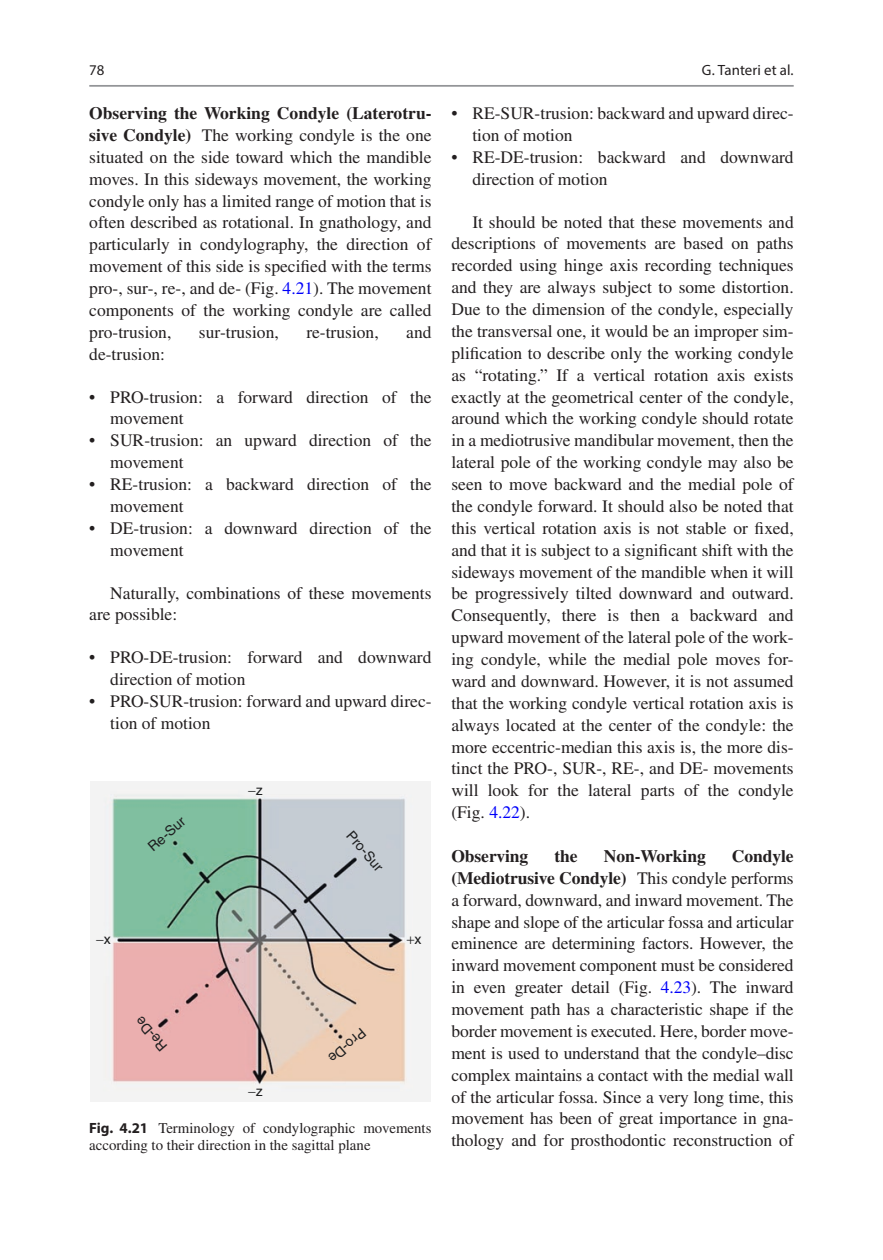
<style>
.page{position:relative;width:883px;height:1260px;background:#fff}
.page>*{position:absolute;margin:0;border:0;box-sizing:border-box;transform-origin:0 0}
.t1{font:17.5px/21.9px "Jtymnn Gqhjqf Times LT Std";color:#231f20}
.t2{font:700 17.5px/21.9px "Hswjwy Wfvxqg Times LT Std";letter-spacing:-.005em;color:#231f20;text-align:right}
.t3{font:14.88px/17.5px "Jtymnn Gqhjqf Times LT Std";color:#231f20}
.t4{font:14.88px "Ycygnd Hkxdyc Myriad Pro";letter-spacing:.005em;color:#231f20}
.t5{font:14.88px "Njxhdv Dcnyfd Myriad Pro";color:#231f20}
.t6{font:14px "Ndtscy Dtbqvr Helvetica";color:#1d1e1f}
.s1{font-family:"Hswjwy Wfvxqg Times LT Std";font-weight:700}
.s2{color:#0000fa}
.s3{font-family:"Xpjwbv Vywytw Myriad Pro";font-weight:700}
.s4{font-family:"Jtymnn Gqhjqf Times LT Std";font-weight:400}
</style>
<div class="page">
<img style="left:91px;top:782px;width:339px;height:319px">
<hr style="left:89px;top:85px;width:705px;height:2px;background:#939598">
<svg style="left:407px;top:937px;width:7px;height:7px"></svg>
<p class="t5" style="left:89px;top:61px;width:17px">78</p>
<p class="t2" style="left:89px;top:102px;width:344px">Observing the Working Condyle (Laterotru-</p>
<p class="t1" style="left:89px;top:124px;width:344px;text-align:justify"><span class="s1">sive Condyle)</span> The working condyle is the one situated on the side toward which the mandible moves. In this sideways movement, the working condyle only has a limited range of motion that is often described as rotational. In gnathology, and particularly in condylography, the direction of movement of this side is specified with the terms pro-, sur-, re-, and de- (Fig. <span class="s2">4.21</span>). The movement components of the working condyle are called pro-trusion,</p>
<p class="t1" style="left:199px;top:321px;width:81px">sur-trusion,</p>
<p class="t1" style="left:306px;top:321px;width:74px">re-trusion,</p>
<p class="t1" style="left:406px;top:321px;width:27px">and</p>
<p class="t1" style="left:89px;top:343px;width:77px">de-trusion:</p>
<p class="t1" style="left:110px;top:386px;width:323px;text-indent:-21px">• PRO-trusion: a forward direction of the movement</p>
<p class="t1" style="left:110px;top:429px;width:323px;text-indent:-21px">• SUR-trusion: an upward direction of the movement</p>
<p class="t1" style="left:110px;top:473px;width:323px;text-indent:-21px">• RE-trusion: a backward direction of the movement</p>
<p class="t1" style="left:110px;top:517px;width:323px;text-indent:-21px">• DE-trusion: a downward direction of the movement</p>
<p class="t1" style="left:89px;top:582px;width:344px;text-indent:21px">Naturally, combinations of these movements are possible:</p>
<p class="t1" style="left:110px;top:646px;width:323px;text-indent:-21px">• PRO-DE-trusion: forward and downward direction of motion</p>
<p class="t1" style="left:110px;top:690px;width:323px;text-indent:-21px">• PRO-SUR-trusion: forward and upward direc&shy;tion of motion</p>
<p class="t6" style="left:145px;top:842px;width:46px;rotate:-41deg">Re-Sur</p>
<p class="t6" style="left:248px;top:782px;width:16px">−z</p>
<p class="t6" style="left:355px;top:827px;width:50px;rotate:49deg">Pro-Sur</p>
<p class="t6" style="left:96px;top:931px;width:16px">−x</p>
<p class="t6" style="left:415px;top:931px;width:8px">x</p>
<p class="t6" style="left:158px;top:1054px;width:42px;rotate:-131deg">Re-De</p>
<p class="t6" style="left:248px;top:1083px;width:16px">−z</p>
<p class="t6" style="left:369px;top:1037px;width:46px;rotate:139deg">Pro-De</p>
<p class="t3" style="left:89px;top:1119px;width:344px"><span class="s3">Fig. 4.21</span> Terminology of condylographic movements according to their direction in the sagittal plane</p>
<p class="t4" style="left:702px;top:61px;width:93px">G. Tanteri et al.</p>
<p class="t1" style="left:472px;top:102px;width:323px;text-indent:-21px">• RE-SUR-trusion: backward and upward direc&shy;tion of motion</p>
<p class="t1" style="left:472px;top:146px;width:323px;text-indent:-21px">• RE-DE-trusion: backward and downward direction of motion</p>
<p class="t1" style="left:451px;top:211px;width:344px;text-align:justify;text-indent:21px">It should be noted that these movements and descriptions of movements are based on paths recorded using hinge axis recording techniques and they are always subject to some distortion.<br>Due to the dimension of the condyle, especially the transversal one, it would be an improper sim&shy;plification to describe only the working condyle as “rotating.” If a vertical rotation axis exists exactly at the geometrical center of the condyle, around which the working condyle should rotate in a mediotrusive mandibular movement, then the lateral pole of the working condyle may also be seen to move backward and the medial pole of the condyle forward. It should also be noted that this vertical rotation axis is not stable or fixed, and that it is subject to a significant shift with the sideways movement of the mandible when it will be progressively tilted downward and outward.<br>Consequently, there is then a backward and upward movement of the lateral pole of the work&shy;ing condyle, while the medial pole moves for&shy;ward and downward. However, it is not assumed that the working condyle vertical rotation axis is always located at the center of the condyle: the more eccentric-median this axis is, the more dis&shy;tinct the PRO-, SUR-, RE-, and DE- movements will look for the lateral parts of the condyle (Fig. <span class="s2">4.22</span>).</p>
<p class="t2" style="left:451px;top:845px;width:78px">Observing</p>
<p class="t2" style="left:555px;top:845px;width:25px">the</p>
<p class="t2" style="left:604px;top:845px;width:103px">Non-Working</p>
<p class="t2" style="left:451px;top:845px;width:344px">Condyle<br>(Mediotrusive Condyle) <span class="s4">This condyle performs</span></p>
<p class="t1" style="left:451px;top:889px;width:344px;text-align:justify">a forward, downward, and inward movement. The shape and slope of the articular fossa and articular eminence are determining factors. However, the inward movement component must be considered in even greater detail (Fig. <span class="s2">4.23</span>). The inward movement path has a characteristic shape if the border movement is executed. Here, border move&shy;ment is used to understand that the condyle–disc complex maintains a contact with the medial wall of the articular fossa. Since a very long time, this movement has been of great importance in gna&shy;thology and for prosthodontic reconstruction of</p>
</div>
